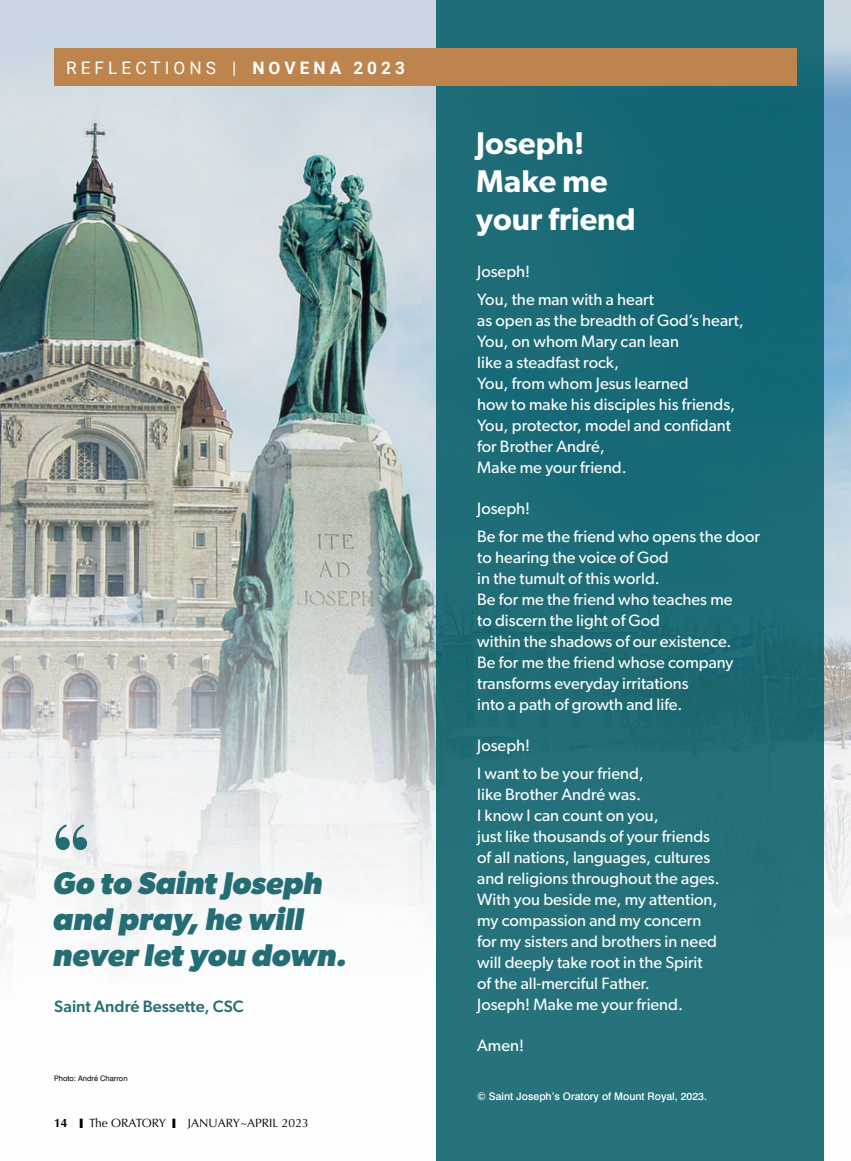
<style>
.page{position:relative;width:851px;height:1161px;background:#fff}
.page>*{position:absolute;margin:0;border:0;box-sizing:border-box;transform-origin:0 0}
.Courant_été_2019{font:102px "Playfair Display";color:#256d74}
.Courant_été_2019-2{font:italic 700 31.5px/36px "Gibson";color:#256d74}
.t1{font:600 31.5px/37.8px "Gibson";color:#fff}
.t2{font:17.25px "Roboto";letter-spacing:.235em;color:#fff}
.TBDM_texte{font:16.5px/21px "Gibson";color:#fff}
.Courant_été_2019-3{font:500 16.5px "Gibson";color:#256d74}
.t3{font:12px "Optima";color:#000}
.BDV_Swiss{font:500 10.5px "Swiss 721 BT";color:#fff}
.Crédit_photo_Swiss{font:7.5px "Swiss 721 BT";color:#000}
.s1{font-weight:700}
</style>
<div class="page">
<img style="left:0;top:0;width:850px;height:958px">
<div style="left:436px;top:0;width:388px;height:1161px;background:linear-gradient(to right,#216f79,#1b6b77)"></div>
<div style="left:54px;top:49px;width:742px;height:37px;background:#be844d"></div>
<p class="t2" style="left:66px;top:56px;width:340px">REFLECTIONS | <span class="s1">NOVENA 2023</span></p>
<p class="Courant_été_2019" style="left:50px;top:780px;width:44px">“</p>
<p class="Courant_été_2019-2" style="left:53px;top:864px;width:295px">Go to Saint Joseph and pray, he will never let you down.</p>
<p class="Courant_été_2019-3" style="left:54px;top:996px;width:191px">Saint André Bessette, CSC</p>
<p class="Crédit_photo_Swiss" style="left:54px;top:1074px;width:75px">Photo: André Charron</p>
<p class="t3" style="left:54px;top:1116px;width:256px"><span class="s1">14</span> ❙ The ORATORY ❙ JANUARY~APRIL 2023</p>
<p class="t1" style="left:476px;top:124px;width:161px">Joseph!<br>Make me your friend</p>
<p class="TBDM_texte" style="left:477px;top:260px;width:54px">Joseph!</p>
<p class="TBDM_texte" style="left:477px;top:288px;width:268px">You, the man with a heart<br>as open as the breadth of God’s heart,</p>
<p class="TBDM_texte" style="left:477px;top:330px;width:203px">You, on whom Mary can lean like a steadfast rock,</p>
<p class="TBDM_texte" style="left:477px;top:372px;width:259px">You, from whom Jesus learned<br>how to make his disciples his friends,</p>
<p class="TBDM_texte" style="left:477px;top:414px;width:255px">You, protector, model and confidant for Brother André,</p>
<p class="TBDM_texte" style="left:477px;top:456px;width:151px">Make me your friend.</p>
<p class="TBDM_texte" style="left:477px;top:497px;width:54px">Joseph!</p>
<p class="TBDM_texte" style="left:477px;top:525px;width:284px">Be for me the friend who opens the door to hearing the voice of God</p>
<p class="TBDM_texte" style="left:477px;top:567px;width:184px">in the tumult of this world.</p>
<p class="TBDM_texte" style="left:477px;top:588px;width:257px">Be for me the friend who teaches me to discern the light of God</p>
<p class="TBDM_texte" style="left:477px;top:630px;width:256px">within the shadows of our existence.</p>
<p class="TBDM_texte" style="left:477px;top:651px;width:258px">Be for me the friend whose company transforms everyday irritations</p>
<p class="TBDM_texte" style="left:477px;top:693px;width:207px">into a path of growth and life.</p>
<p class="TBDM_texte" style="left:477px;top:734px;width:54px">Joseph!</p>
<p class="TBDM_texte" style="left:477px;top:762px;width:168px">I want to be your friend, like Brother André was.</p>
<p class="TBDM_texte" style="left:477px;top:804px;width:234px">I know I can count on you,<br>just like thousands of your friends</p>
<p class="TBDM_texte" style="left:477px;top:846px;width:244px">of all nations, languages, cultures and religions throughout the ages.</p>
<p class="TBDM_texte" style="left:477px;top:888px;width:242px">With you beside me, my attention, my compassion and my concern</p>
<p class="TBDM_texte" style="left:477px;top:930px;width:241px">for my sisters and brothers in need</p>
<p class="TBDM_texte" style="left:477px;top:951px;width:227px">will deeply take root in the Spirit of the all-merciful Father.</p>
<p class="TBDM_texte" style="left:477px;top:993px;width:207px">Joseph! Make me your friend.</p>
<p class="TBDM_texte" style="left:477px;top:1034px;width:48px">Amen!</p>
<p class="BDV_Swiss" style="left:477px;top:1090px;width:231px">© Saint Joseph’s Oratory of Mount Royal, 2023.</p>
</div>
